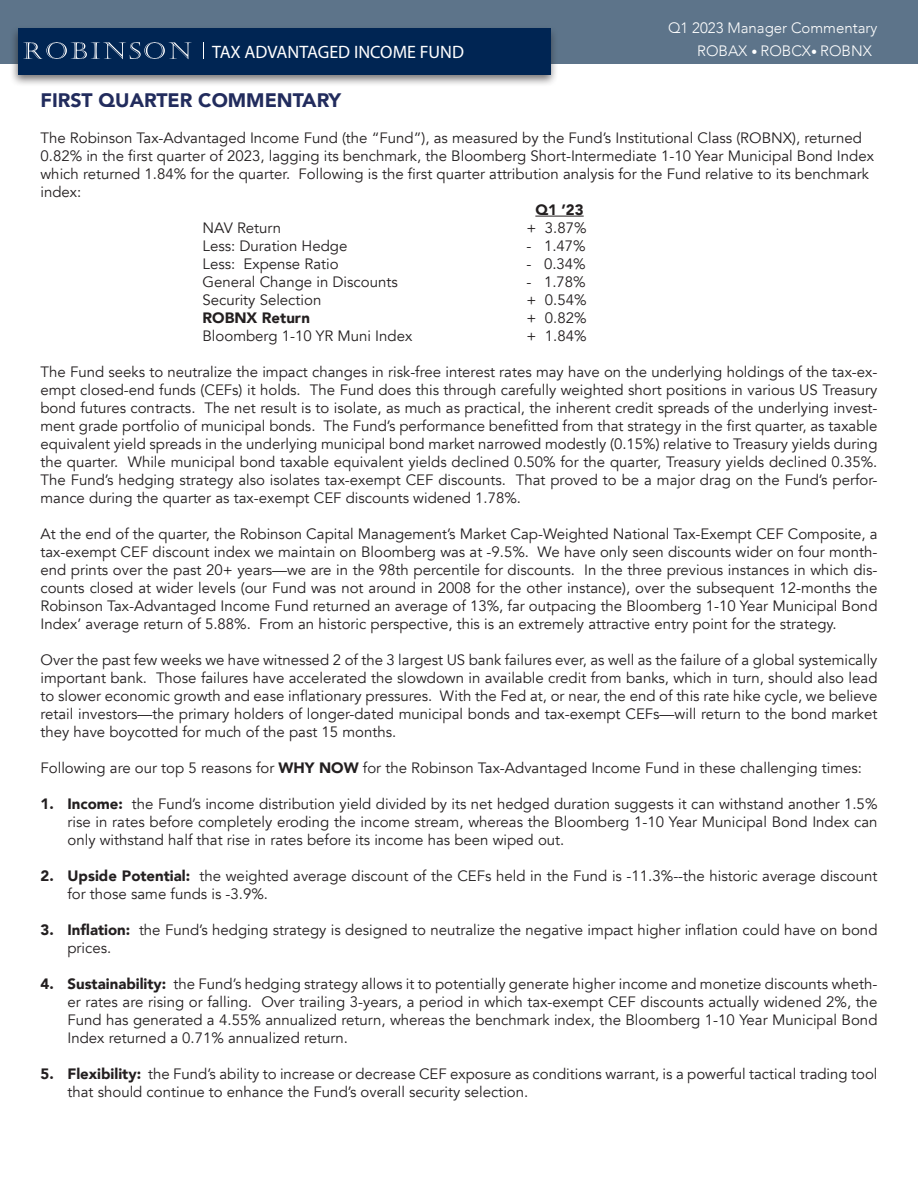
<style>
.page{position:relative;width:918px;height:1188px;background:#fff}
.page>*{position:absolute;margin:0;border:0;box-sizing:border-box;transform-origin:0 0}
.t1{font:900 19.5px "Avenir";color:#222c5d}
.t2{font:18px "Myriad Pro";color:#fff}
.t3{font:15px/18px "Avenir";color:#231f20;text-align:justify}
.t4{font:300 15px "Avenir";color:#fff}
.t5{font:900 15px "Avenir";color:#231f20}
.s1{font-size:12px}
.s2{font-weight:900}
</style>
<div class="page">
<div style="left:0;top:0;width:918px;height:64px;background:#5d748a"></div>
<div style="left:10px;top:25px;width:549px;height:62px;background:#231f20;opacity:.63"></div>
<div style="left:18px;top:28px;width:533px;height:47px;background:#002553"></div>
<svg style="left:23px;top:42px;width:169px;height:17px"></svg>
<svg style="left:203px;top:42px;width:1px;height:17px"></svg>
<hr style="left:535px;top:216px;width:49px;height:1px;background:#231f20">
<p class="t4" style="left:668px;top:19px;width:211px">Q1 2023 Manager Commentary</p>
<p class="t2" style="left:212px;top:41px;width:253px">TAX ADVANTAGED INCOME FUND</p>
<p class="t4" style="left:697px;top:42px;width:176px">ROBAX <span class="s1">•</span> ROBCX<span class="s1">•</span> ROBNX</p>
<p class="t1" style="left:40px;top:83px;width:302px">FIRST QUARTER COMMENTARY</p>
<p class="t3" style="left:40px;top:129px;width:835px;text-align:left">The Robinson Tax-Advantaged Income Fund (the “Fund”), as measured by the Fund’s Institutional Class (ROBNX), returned 0.82% in the first quarter of 2023, lagging its benchmark, the Bloomberg Short-Intermediate 1-10 Year Municipal Bond Index which returned 1.84% for the quarter. Following is the first quarter attribution analysis for the Fund relative to its benchmark index:</p>
<p class="t5" style="left:535px;top:197px;width:50px">Q1 ’23</p>
<p class="t3" style="left:202px;top:219px;width:80px">NAV Return</p>
<p class="t3" style="left:527px;top:219px;width:62px">+ 3.87%</p>
<p class="t3" style="left:202px;top:237px;width:147px">Less: Duration Hedge</p>
<p class="t3" style="left:526px;top:237px;width:61px">- 1.47%</p>
<p class="t3" style="left:202px;top:255px;width:138px">Less: Expense Ratio</p>
<p class="t3" style="left:526px;top:255px;width:61px">- 0.34%</p>
<p class="t3" style="left:202px;top:273px;width:197px">General Change in Discounts</p>
<p class="t3" style="left:526px;top:273px;width:61px">- 1.78%</p>
<p class="t3" style="left:202px;top:291px;width:120px">Security Selection</p>
<p class="t3" style="left:526px;top:291px;width:62px">+ 0.54%</p>
<p class="t5" style="left:202px;top:305px;width:109px">ROBNX Return</p>
<p class="t3" style="left:526px;top:309px;width:62px">+ 0.82%</p>
<p class="t3" style="left:202px;top:327px;width:211px">Bloomberg 1-10 YR Muni Index</p>
<p class="t3" style="left:526px;top:327px;width:62px">+ 1.84%</p>
<p class="t3" style="left:40px;top:363px;width:839px">The Fund seeks to neutralize the impact changes in risk-free interest rates may have on the underlying holdings of the tax-ex&shy;empt closed-end funds (CEFs) it holds. The Fund does this through carefully weighted short positions in various US Treasury bond futures contracts. The net result is to isolate, as much as practical, the inherent credit spreads of the underlying invest&shy;ment grade portfolio of municipal bonds. The Fund’s performance benefitted from that strategy in the first quarter, as taxable equivalent yield spreads in the underlying municipal bond market narrowed modestly (0.15%) relative to Treasury yields during the quarter. While municipal bond taxable equivalent yields declined 0.50% for the quarter, Treasury yields declined 0.35%.<br>The Fund’s hedging strategy also isolates tax-exempt CEF discounts. That proved to be a major drag on the Fund’s perfor&shy;mance during the quarter as tax-exempt CEF discounts widened 1.78%.</p>
<p class="t3" style="left:40px;top:525px;width:839px">At the end of the quarter, the Robinson Capital Management’s Market Cap-Weighted National Tax-Exempt CEF Composite, a tax-exempt CEF discount index we maintain on Bloomberg was at -9.5%. We have only seen discounts wider on four month&shy;end prints over the past 20+ years—we are in the 98th percentile for discounts. In the three previous instances in which dis&shy;counts closed at wider levels (our Fund was not around in 2008 for the other instance), over the subsequent 12-months the Robinson Tax-Advantaged Income Fund returned an average of 13%, far outpacing the Bloomberg 1-10 Year Municipal Bond Index’ average return of 5.88%. From an historic perspective, this is an extremely attractive entry point for the strategy.</p>
<p class="t3" style="left:40px;top:651px;width:839px">Over the past few weeks we have witnessed 2 of the 3 largest US bank failures ever, as well as the failure of a global systemically important bank. Those failures have accelerated the slowdown in available credit from banks, which in turn, should also lead to slower economic growth and ease inflationary pressures. With the Fed at, or near, the end of this rate hike cycle, we believe retail investors—the primary holders of longer-dated municipal bonds and tax-exempt CEFs—will return to the bond market they have boycotted for much of the past 15 months.</p>
<p class="t3" style="left:40px;top:759px;width:823px">Following are our top 5 reasons for <span class="s2">WHY NOW</span> for the Robinson Tax-Advantaged Income Fund in these challenging times:</p>
<p class="t3" style="left:68px;top:795px;width:812px;text-indent:-27px"><span class="s2">1. Income:</span> the Fund’s income distribution yield divided by its net hedged duration suggests it can withstand another 1.5% rise in rates before completely eroding the income stream, whereas the Bloomberg 1-10 Year Municipal Bond Index can only withstand half that rise in rates before its income has been wiped out.</p>
<p class="t3" style="left:68px;top:867px;width:812px;text-indent:-27px"><span class="s2">2. Upside Potential:</span> the weighted average discount of the CEFs held in the Fund is -11.3%--the historic average discount for those same funds is -3.9%.</p>
<p class="t3" style="left:68px;top:921px;width:812px;text-indent:-27px"><span class="s2">3. Inflation:</span> the Fund’s hedging strategy is designed to neutralize the negative impact higher inflation could have on bond prices.</p>
<p class="t3" style="left:68px;top:975px;width:812px;text-indent:-27px"><span class="s2">4. Sustainability:</span> the Fund’s hedging strategy allows it to potentially generate higher income and monetize discounts wheth&shy;er rates are rising or falling. Over trailing 3-years, a period in which tax-exempt CEF discounts actually widened 2%, the Fund has generated a 4.55% annualized return, whereas the benchmark index, the Bloomberg 1-10 Year Municipal Bond Index returned a 0.71% annualized return.</p>
<p class="t3" style="left:68px;top:1065px;width:812px;text-indent:-27px"><span class="s2">5. Flexibility:</span> the Fund’s ability to increase or decrease CEF exposure as conditions warrant, is a powerful tactical trading tool that should continue to enhance the Fund’s overall security selection.</p>
</div>
